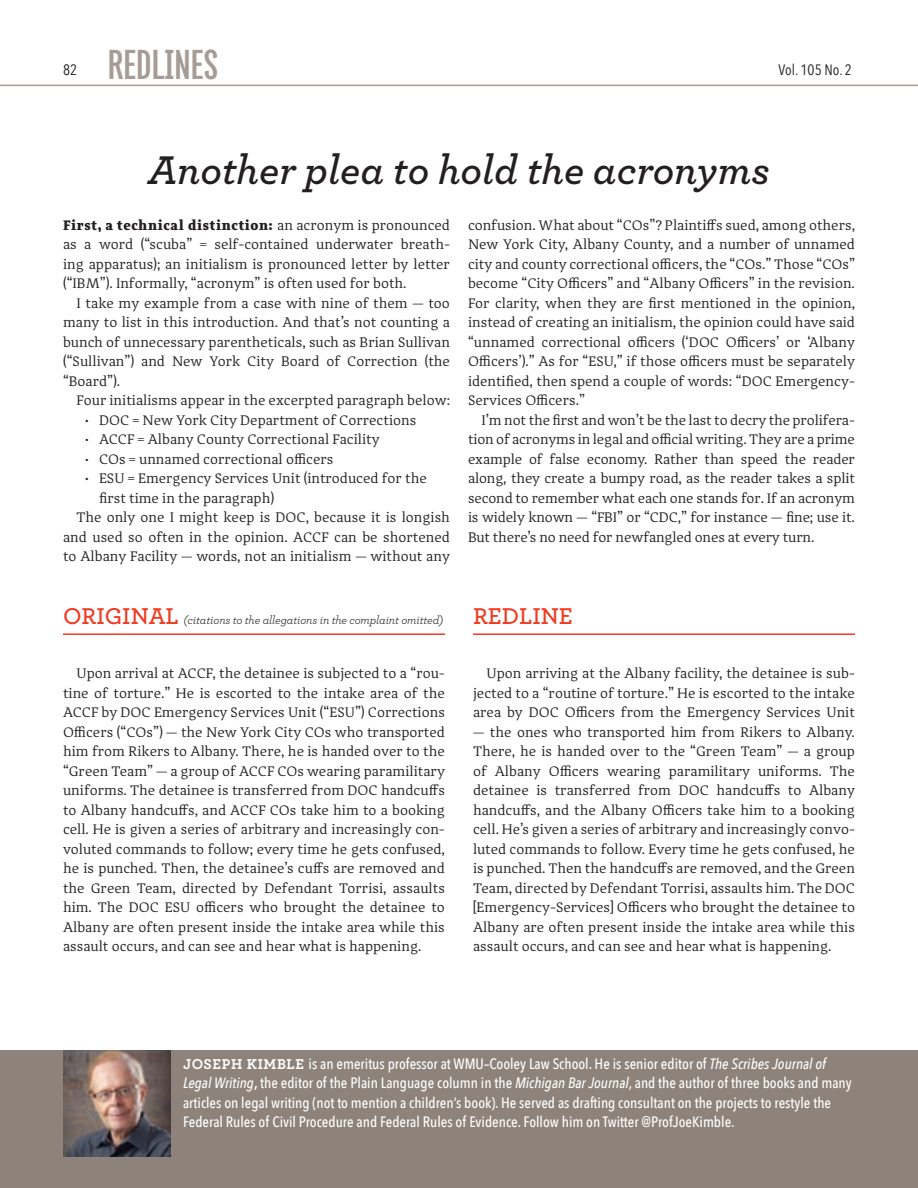
<style>
.page{position:relative;width:918px;height:1188px;background:#fff}
.page>*{position:absolute;margin:0;border:0;box-sizing:border-box;transform-origin:0 0}
.t1{font:700 45.6px "Titular";color:#a69c95}
.t2{font:italic 600 42px "Archer";color:#231f20}
.Footnote_text{font:600 24px "Archer";color:#ef3c22}
.Author_Note{font:500 15px/19.5px "Avenir Next Condensed";color:#fff}
.t3{font:15px "Avenir Next Condensed";color:#231f20}
.Feature_Text_P2{font:14.25px/19.5px "Adagio Serif";color:#231f20;text-align:justify}
.Feature_Text_P1{font:14.25px/19.5px "Adagio Serif";color:#231f20;text-align:justify}
.Footnote_text-2{font:italic 12px "Archer";letter-spacing:-.01em;color:#231f20}
.s1{font-weight:900}
.s2{font-family:"Archer";font-weight:700}
.s3{font-style:italic}
.s4{font-weight:600}
</style>
<div class="page">
<hr style="left:0;top:85px;width:918px;height:1px;background:#a69c95">
<div style="left:0;top:1051px;width:918px;height:137px;background:#8e837a"></div>
<img style="left:63px;top:1051px;width:108px;height:105px">
<hr style="left:63px;top:633px;width:382px;height:2px;background:#ef3c22">
<hr style="left:473px;top:633px;width:382px;height:2px;background:#ef3c22">
<p class="t3" style="left:63px;top:57px;width:16px">82</p>
<p class="t1" style="left:108px;top:42px;width:112px">REDLINES</p>
<p class="t3" style="left:779px;top:57px;width:75px">Vol. 105 No. 2</p>
<p class="t2" style="left:148px;top:138px;width:623px">Another plea to hold the acronyms</p>
<p class="Feature_Text_P1" style="left:63px;top:215px;width:389px"><span class="s1">First, a technical distinction:</span> an acronym is pronounced as a word (“scuba” = self-contained underwater breath&shy;ing apparatus); an initialism is pronounced letter by letter (“IBM”). Informally, “acronym” is often used for both.</p>
<p class="Feature_Text_P2" style="left:63px;top:293px;width:389px;text-indent:14px">I take my example from a case with nine of them — too many to list in this introduction. And that’s not counting a bunch of unnecessary parentheticals, such as Brian Sullivan (“Sullivan”) and New York City Board of Correction (the “Board”).</p>
<p class="Feature_Text_P2" style="left:76px;top:391px;width:375px">Four initialisms appear in the excerpted paragraph below:</p>
<p class="Feature_Text_P2" style="left:86px;top:410px;width:332px">• DOC = New York City Department of Corrections</p>
<p class="Feature_Text_P2" style="left:86px;top:430px;width:296px">• ACCF = Albany County Correctional Facility</p>
<p class="Feature_Text_P2" style="left:86px;top:449px;width:249px">• COs = unnamed correctional officers</p>
<p class="Feature_Text_P2" style="left:99px;top:469px;width:329px;text-indent:-14px">• ESU = Emergency Services Unit (introduced for the first time in the paragraph)</p>
<p class="Feature_Text_P2" style="left:63px;top:508px;width:388px;text-indent:14px">The only one I might keep is DOC, because it is longish and used so often in the opinion. ACCF can be shortened to Albany Facility — words, not an initialism — without any</p>
<p class="Feature_Text_P2" style="left:468px;top:215px;width:389px">confusion. What about “COs”? Plaintiffs sued, among others, New York City, Albany County, and a number of unnamed city and county correctional officers, the “COs.” Those “COs” become “City Officers” and “Albany Officers” in the revision.<br>For clarity, when they are first mentioned in the opinion, instead of creating an initialism, the opinion could have said “unnamed correctional officers (‘DOC Officers’ or ‘Albany Officers’).” As for “ESU,” if those officers must be separately identified, then spend a couple of words: “DOC Emergency-Services Officers.”</p>
<p class="Feature_Text_P2" style="left:468px;top:410px;width:389px;text-indent:14px">I’m not the first and won’t be the last to decry the prolifera&shy;tion of acronyms in legal and official writing. They are a prime example of false economy. Rather than speed the reader along, they create a bumpy road, as the reader takes a split second to remember what each one stands for. If an acronym is widely known — “FBI” or “CDC,” for instance — fine; use it.<br>But there’s no need for newfangled ones at every turn.</p>
<p class="Footnote_text" style="left:63px;top:598px;width:117px">ORIGINAL</p>
<p class="Footnote_text-2" style="left:184px;top:611px;width:261px">(citations to the allegations in the complaint omitted)</p>
<p class="Footnote_text" style="left:473px;top:598px;width:101px">REDLINE</p>
<p class="Feature_Text_P2" style="left:63px;top:664px;width:383px;text-indent:14px">Upon arrival at ACCF, the detainee is subjected to a “rou&shy;tine of torture.” He is escorted to the intake area of the ACCF by DOC Emergency Services Unit (“ESU”) Corrections Officers (“COs”) — the New York City COs who transported him from Rikers to Albany. There, he is handed over to the “Green Team” — a group of ACCF COs wearing paramilitary uniforms. The detainee is transferred from DOC handcuffs to Albany handcuffs, and ACCF COs take him to a booking cell. He is given a series of arbitrary and increasingly con&shy;voluted commands to follow; every time he gets confused, he is punched. Then, the detainee’s cuffs are removed and the Green Team, directed by Defendant Torrisi, assaults him. The DOC ESU officers who brought the detainee to Albany are often present inside the intake area while this assault occurs, and can see and hear what is happening.</p>
<p class="Feature_Text_P2" style="left:473px;top:664px;width:383px;text-indent:14px">Upon arriving at the Albany facility, the detainee is sub&shy;jected to a “routine of torture.” He is escorted to the intake area by DOC Officers from the Emergency Services Unit</p>
<p class="Feature_Text_P2" style="left:473px;top:722px;width:384px">— the ones who transported him from Rikers to Albany.<br>There, he is handed over to the “Green Team” — a group of Albany Officers wearing paramilitary uniforms. The detainee is transferred from DOC handcuffs to Albany handcuffs, and the Albany Officers take him to a booking cell. He’s given a series of arbitrary and increasingly convo&shy;luted commands to follow. Every time he gets confused, he is punched. Then the handcuffs are removed, and the Green Team, directed by Defendant Torrisi, assaults him. The DOC [Emergency-Services] Officers who brought the detainee to Albany are often present inside the intake area while this assault occurs, and can see and hear what is happening.</p>
<p class="Author_Note" style="left:183px;top:1054px;width:670px"><span class="s2">JOSEPH KIMBLE</span> is an emeritus professor at WMU–Cooley Law School. He is senior editor of <span class="s3">The Scribes Journal of Legal Writing</span><span class="s4">,</span> the editor of the Plain Language column in the <span class="s3">Michigan Bar Journal</span>, and the author of three books and many articles on legal writing (not to mention a children’s book). He served as drafting consultant on the projects to restyle the Federal Rules of Civil Procedure and Federal Rules of Evidence. Follow him on Twitter @ProfJoeKimble.</p>
</div>
